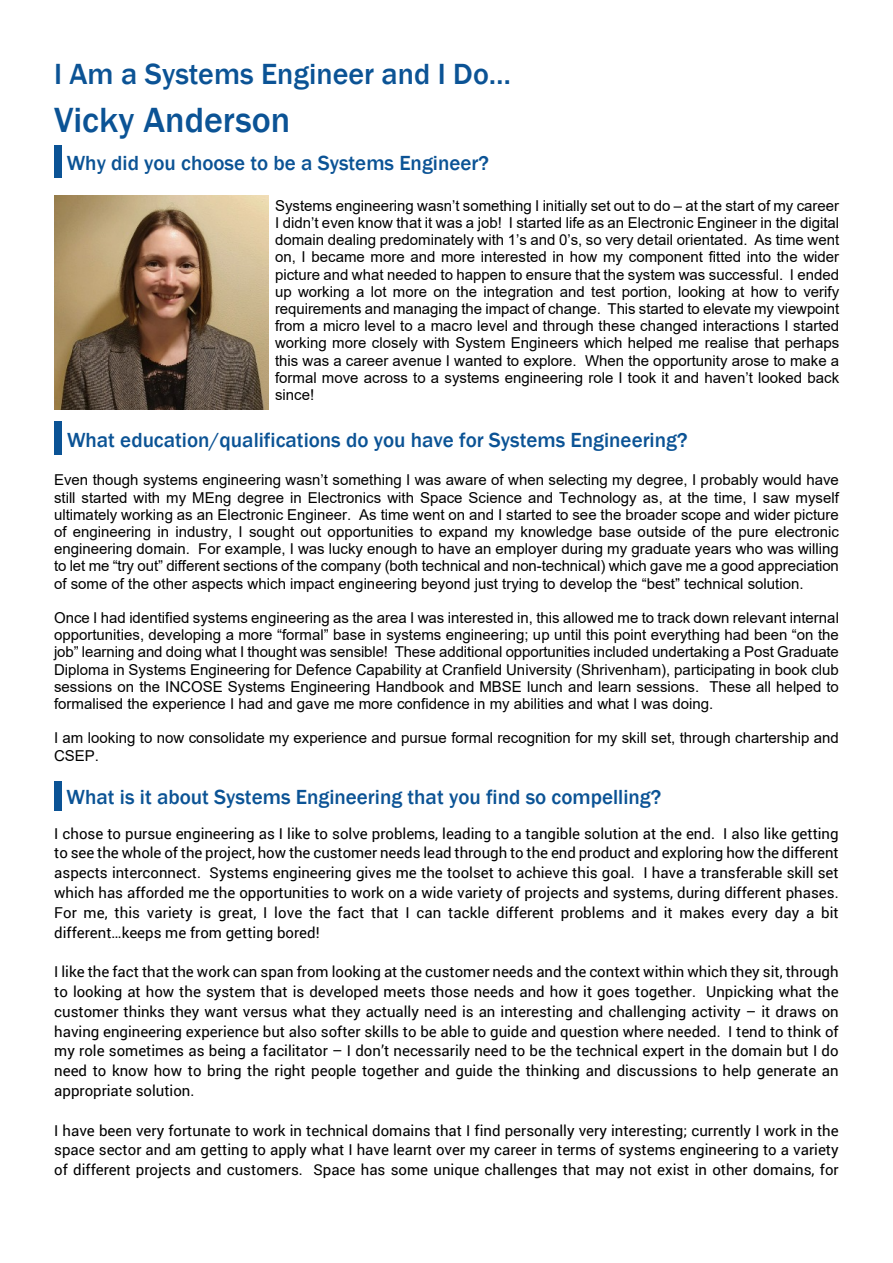
<style>
.page{position:relative;width:893px;height:1263px;background:#fff}
.page>*{position:absolute;margin:0;border:0;box-sizing:border-box;transform-origin:0 0}
.t1{font:500 36px "Franklin Gothic";color:#0b5395}
.t2{font:500 30px "Franklin Gothic";color:#0b5395}
.t3{font:500 21px "Franklin Gothic";color:#0b5395}
.t4{font:15px/17.2px "Arial";color:#000;text-align:justify}
.t5{font:15px/19.8px "Roboto";color:#000;text-align:justify}
</style>
<div class="page">
<div style="left:54px;top:146px;width:8px;height:32px;background:#0b5395"></div>
<div style="left:54px;top:421px;width:8px;height:34px;background:#0b5395"></div>
<img style="left:54px;top:196px;width:214px;height:214px">
<div style="left:54px;top:781px;width:7px;height:30px;background:#0b5395"></div>
<h2 class="t2" style="left:54px;top:63px;width:459px">I Am a Systems Engineer and I Do…</h2>
<h1 class="t1" style="left:54px;top:107px;width:238px">Vicky Anderson</h1>
<h3 class="t3" style="left:67px;top:155px;width:424px">Why did you choose to be a Systems Engineer?</h3>
<p class="t4" style="left:275px;top:198px;width:566px">Systems engineering wasn’t something I initially set out to do – at the start of my career I didn’t even know that it was a job! I started life as an Electronic Engineer in the digital domain dealing predominately with 1’s and 0’s, so very detail orientated. As time went on, I became more and more interested in how my component fitted into the wider picture and what needed to happen to ensure that the system was successful. I ended up working a lot more on the integration and test portion, looking at how to verify requirements and managing the impact of change. This started to elevate my viewpoint from a micro level to a macro level and through these changed interactions I started working more closely with System Engineers which helped me realise that perhaps this was a career avenue I wanted to explore. When the opportunity arose to make a formal move across to a systems engineering role I took it and haven’t looked back since!</p>
<h3 class="t3" style="left:67px;top:432px;width:622px">What education/qualifications do you have for Systems Engineering?</h3>
<p class="t4" style="left:54px;top:473px;width:786px">Even though systems engineering wasn’t something I was aware of when selecting my degree, I probably would have still started with my MEng degree in Electronics with Space Science and Technology as, at the time, I saw myself ultimately working as an Electronic Engineer. As time went on and I started to see the broader scope and wider picture of engineering in industry, I sought out opportunities to expand my knowledge base outside of the pure electronic engineering domain. For example, I was lucky enough to have an employer during my graduate years who was willing to let me “try out” different sections of the company (both technical and non-technical) which gave me a good appreciation of some of the other aspects which impact engineering beyond just trying to develop the “best” technical solution.</p>
<p class="t4" style="left:54px;top:610px;width:786px">Once I had identified systems engineering as the area I was interested in, this allowed me to track down relevant internal opportunities, developing a more “formal” base in systems engineering; up until this point everything had been “on the job” learning and doing what I thought was sensible! These additional opportunities included undertaking a Post Graduate Diploma in Systems Engineering for Defence Capability at Cranfield University (Shrivenham), participating in book club sessions on the INCOSE Systems Engineering Handbook and MBSE lunch and learn sessions. These all helped to formalised the experience I had and gave me more confidence in my abilities and what I was doing.</p>
<p class="t4" style="left:54px;top:731px;width:786px">I am looking to now consolidate my experience and pursue formal recognition for my skill set, through chartership and<br>CSEP.</p>
<h3 class="t3" style="left:67px;top:789px;width:596px">What is it about Systems Engineering that you find so compelling?</h3>
<p class="t5" style="left:54px;top:823px;width:786px">I chose to pursue engineering as I like to solve problems, leading to a tangible solution at the end. I also like getting to see the whole of the project, how the customer needs lead through to the end product and exploring how the different aspects interconnect. Systems engineering gives me the toolset to achieve this goal. I have a transferable skill set which has afforded me the opportunities to work on a wide variety of projects and systems, during different phases.<br>For me, this variety is great, I love the fact that I can tackle different problems and it makes every day a bit different…keeps me from getting bored!</p>
<p class="t5" style="left:54px;top:961px;width:786px">I like the fact that the work can span from looking at the customer needs and the context within which they sit, through to looking at how the system that is developed meets those needs and how it goes together. Unpicking what the customer thinks they want versus what they actually need is an interesting and challenging activity – it draws on having engineering experience but also softer skills to be able to guide and question where needed. I tend to think of my role sometimes as being a facilitator – I don’t necessarily need to be the technical expert in the domain but I do need to know how to bring the right people together and guide the thinking and discussions to help generate an appropriate solution.</p>
<p class="t5" style="left:54px;top:1120px;width:786px">I have been very fortunate to work in technical domains that I find personally very interesting; currently I work in the space sector and am getting to apply what I have learnt over my career in terms of systems engineering to a variety of different projects and customers. Space has some unique challenges that may not exist in other domains, for</p>
</div>
